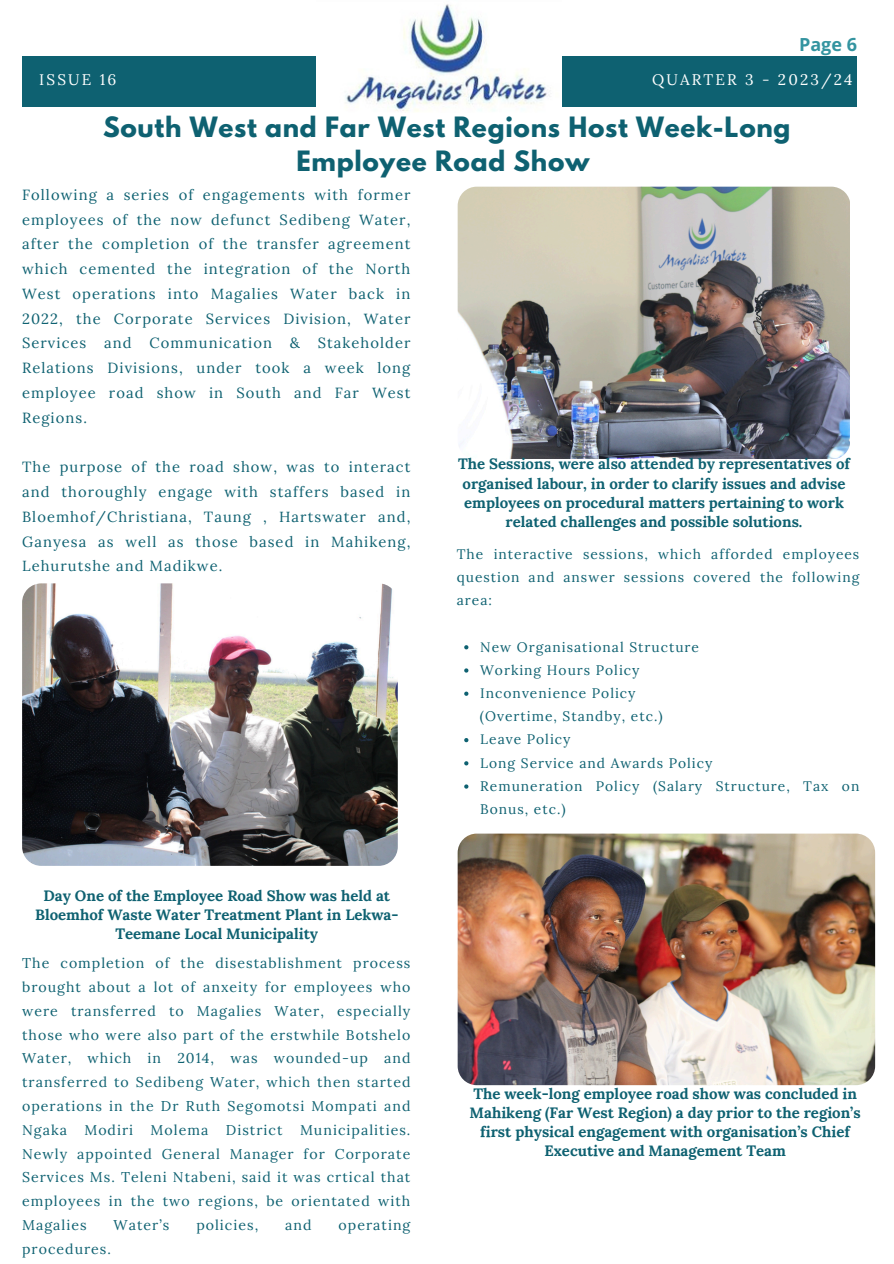
<style>
.page{position:relative;width:894px;height:1264px;background:#fff}
.page>*{position:absolute;margin:0;border:0;box-sizing:border-box;transform-origin:0 0}
.t1{font:700 24.75px/33.8px "League Spartan";letter-spacing:.03em;color:#0e6171;text-align:center}
.t2{font:700 18px "Open Sans";color:#3494a0}
.t3{font:15.3px "Lora";letter-spacing:.14em;color:#fff}
.t4{font:700 15px/19.2px "Lora";color:#0e6171;text-align:center}
.t5{font:14.7px/24.8px "Lora";letter-spacing:.07em;color:#0e6171;text-align:justify}
.t6{font:14.1px/23.9px "Lora";letter-spacing:.07em;color:#0e6171;text-align:justify}
.t7{font:13.8px/23.2px "Lora";letter-spacing:.07em;color:#0e6171;text-align:justify}
</style>
<div class="page">
<div style="left:22px;top:56px;width:834px;height:51px;background:#0e6171"></div>
<img style="left:316px;top:4px;width:245px;height:108px">
<img style="left:22px;top:583px;width:375px;height:282px">
<img style="left:457px;top:833px;width:417px;height:252px;border-radius:19px">
<img style="left:457px;top:187px;width:392px;height:271px">
<svg style="left:464px;top:645px;width:4px;height:4px"></svg>
<svg style="left:464px;top:668px;width:4px;height:4px"></svg>
<svg style="left:464px;top:691px;width:4px;height:4px"></svg>
<svg style="left:464px;top:738px;width:4px;height:4px"></svg>
<svg style="left:464px;top:761px;width:4px;height:4px"></svg>
<svg style="left:464px;top:784px;width:4px;height:4px"></svg>
<p class="t2" style="left:798px;top:32px;width:59px">Page 6</p>
<p class="t3" style="left:39px;top:70px;width:79px">ISSUE 16</p>
<p class="t3" style="left:652px;top:69px;width:202px">QUARTER 3 - 2023/24</p>
<p class="t1" style="left:103px;top:113px;width:688px">South West and Far West Regions Host Week-Long<br>Employee Road Show</p>
<p class="t5" style="left:22px;top:182px;width:389px">Following a series of engagements with former employees of the now defunct Sedibeng Water, after the completion of the transfer agreement which cemented the integration of the North West operations into Magalies Water back in 2022, the Corporate Services Division, Water Services and Communication &amp; Stakeholder Relations Divisions, under took a week long employee road show in South and Far West Regions.</p>
<p class="t5" style="left:22px;top:454px;width:389px">The purpose of the road show, was to interact and thoroughly engage with staffers based in Bloemhof/Christiana, Taung , Hartswater and, Ganyesa as well as those based in Mahikeng, Lehurutshe and Madikwe.</p>
<h4 class="t4" style="left:35px;top:886px;width:365px">Day One of the Employee Road Show was held at<br>Bloemhof Waste Water Treatment Plant in Lekwa-<br>Teemane Local Municipality</h4>
<p class="t6" style="left:22px;top:951px;width:390px">The completion of the disestablishment process brought about a lot of anxeity for employees who were transferred to Magalies Water, especially those who were also part of the erstwhile Botshelo Water, which in 2014, was wounded-up and transferred to Sedibeng Water, which then started operations in the Dr Ruth Segomotsi Mompati and Ngaka Modiri Molema District Municipalities.<br>Newly appointed General Manager for Corporate Services Ms. Teleni Ntabeni, said it was crtical that employees in the two regions, be orientated with Magalies</p>
<p class="t6" style="left:114px;top:1212px;width:57px">Water’s</p>
<p class="t6" style="left:196px;top:1212px;width:63px">policies,</p>
<p class="t6" style="left:285px;top:1212px;width:28px">and</p>
<p class="t6" style="left:338px;top:1212px;width:73px">operating</p>
<p class="t6" style="left:22px;top:1236px;width:90px">procedures.</p>
<p class="t4" style="left:458px;top:454px;width:393px">The Sessions, were also attended by representatives of organised labour, in order to clarify issues and advise employees on procedural matters pertaining to work related challenges and possible solutions.</p>
<h2 class="t7" style="left:456px;top:542px;width:404px">The interactive sessions, which afforded employees question and answer sessions covered the following area:</h2>
<h3 class="t7" style="left:480px;top:635px;width:220px">New Organisational Structure</h3>
<h3 class="t7" style="left:480px;top:658px;width:161px">Working Hours Policy</h3>
<h1 class="t7" style="left:480px;top:681px;width:157px">Inconvenience Policy</h1>
<h5 class="t7" style="left:480px;top:704px;width:184px">(Overtime, Standby, etc.)</h5>
<h5 class="t7" style="left:480px;top:727px;width:92px">Leave Policy</h5>
<h4 class="t7" style="left:480px;top:751px;width:233px">Long Service and Awards Policy</h4>
<h5 class="t7" style="left:480px;top:774px;width:380px">Remuneration Policy (Salary Structure, Tax on<br>Bonus, etc.)</h5>
<h4 class="t4" style="left:469px;top:1083px;width:392px">The week-long employee road show was concluded in Mahikeng (Far West Region) a day prior to the region’s first physical engagement with organisation’s Chief Executive and Management Team</h4>
</div>
